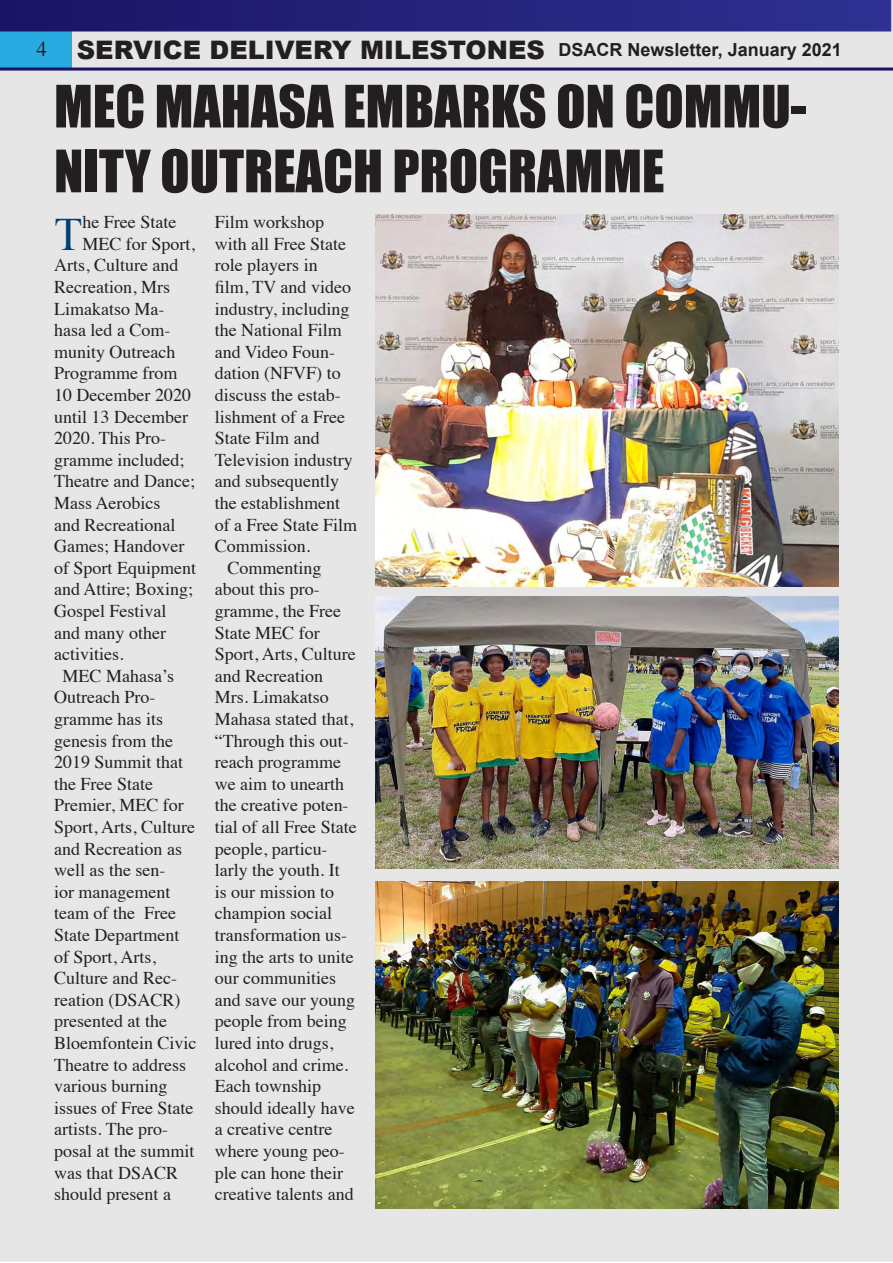
<style>
.page{position:relative;width:893px;height:1263px;background:#fff}
.page>*{position:absolute;margin:0;border:0;box-sizing:border-box;transform-origin:0 0}
.t1{font:54px/64.8px "Impact";color:#231f20}
.t2{font:46.35px "Times New Roman";color:#004072}
.t3{font:18px/21.6px "Times";color:#231f20}
.t4{font:700 18px "Arial";color:#231f20}
.s1{font-family:"Times";font-weight:400;font-size:21px}
.s2{font-weight:900;font-size:25.5px}
</style>
<div class="page">
<div style="left:0;top:0;width:893px;height:1262px;background:#e6e6e6"></div>
<img style="left:375px;top:215px;width:464px;height:372px">
<img style="left:375px;top:597px;width:464px;height:271px">
<img style="left:375px;top:882px;width:464px;height:327px">
<p class="t4" style="left:37px;top:38px;width:807px"><span class="s1">4</span> <span class="s2">SERVICE DELIVERY MILESTONES</span> DSACR Newsletter, January 2021</p>
<p class="t1" style="left:54px;top:72px;width:754px">MEC MAHASA EMBARKS ON COMMU-<br>NITY OUTREACH PROGRAMME</p>
<p class="t2" style="left:54px;top:203px;width:30px">T</p>
<p class="t3" style="left:82px;top:210px;width:95px">he Free State</p>
<p class="t3" style="left:215px;top:210px;width:144px">Film workshop with all Free State role players in<br>film, TV and video industry, including the National Film and Video Foun&shy;dation (NFVF) to discuss the estab&shy;lishment of a Free<br>State Film and<br>Television industry and subsequently the establishment of a Free State Film<br>Commission.</p>
<p class="t3" style="left:215px;top:555px;width:143px;text-indent:13px">Commenting about this pro&shy;gramme, the Free<br>State MEC for<br>Sport, Arts, Culture and Recreation<br>Mrs. Limakatso<br>Mahasa stated that, “Through this out&shy;reach programme we aim to unearth the creative poten&shy;tial of all Free State people, particu&shy;larly the youth. It<br>is our mission to champion social transformation us&shy;ing the arts to unite our communities and save our young people from being lured into drugs, alcohol and crime.<br>Each township should ideally have a creative centre where young peo&shy;ple can hone their creative talents and</p>
<p class="t3" style="left:82px;top:231px;width:114px">MEC for Sport,</p>
<p class="t3" style="left:54px;top:253px;width:126px">Arts, Culture and</p>
<p class="t3" style="left:54px;top:274px;width:117px">Recreation, Mrs</p>
<p class="t3" style="left:54px;top:296px;width:112px">Limakatso Ma-</p>
<p class="t3" style="left:54px;top:318px;width:118px">hasa led a Com-</p>
<p class="t3" style="left:54px;top:339px;width:123px">munity Outreach</p>
<p class="t3" style="left:54px;top:361px;width:125px">Programme from</p>
<p class="t3" style="left:54px;top:382px;width:138px">10 December 2020</p>
<p class="t3" style="left:54px;top:404px;width:135px">until 13 December</p>
<p class="t3" style="left:54px;top:426px;width:114px">2020. This Pro-</p>
<p class="t3" style="left:54px;top:447px;width:132px">gramme included;</p>
<p class="t3" style="left:54px;top:469px;width:142px">Theatre and Dance;</p>
<p class="t3" style="left:54px;top:490px;width:108px">Mass Aerobics</p>
<p class="t3" style="left:54px;top:512px;width:123px">and Recreational</p>
<p class="t3" style="left:54px;top:534px;width:132px">Games; Handover</p>
<p class="t3" style="left:54px;top:555px;width:144px">of Sport Equipment</p>
<p class="t3" style="left:54px;top:577px;width:141px">and Attire; Boxing;</p>
<p class="t3" style="left:54px;top:598px;width:114px">Gospel Festival</p>
<p class="t3" style="left:54px;top:620px;width:113px">and many other</p>
<p class="t3" style="left:54px;top:642px;width:71px">activities.</p>
<p class="t3" style="left:54px;top:663px;width:144px;text-indent:8px">MEC Mahasa’s<br>Outreach Pro&shy;gramme has its genesis from the<br>2019 Summit that the Free State<br>Premier, MEC for<br>Sport, Arts, Culture and Recreation as well as the sen-<br>ior management team of the Free<br>State Department of Sport, Arts,<br>Culture and Rec&shy;reation (DSACR) presented at the<br>Bloemfontein Civic<br>Theatre to address various burning issues of Free State artists. The pro&shy;posal at the summit was that DSACR should present a</p>
</div>
